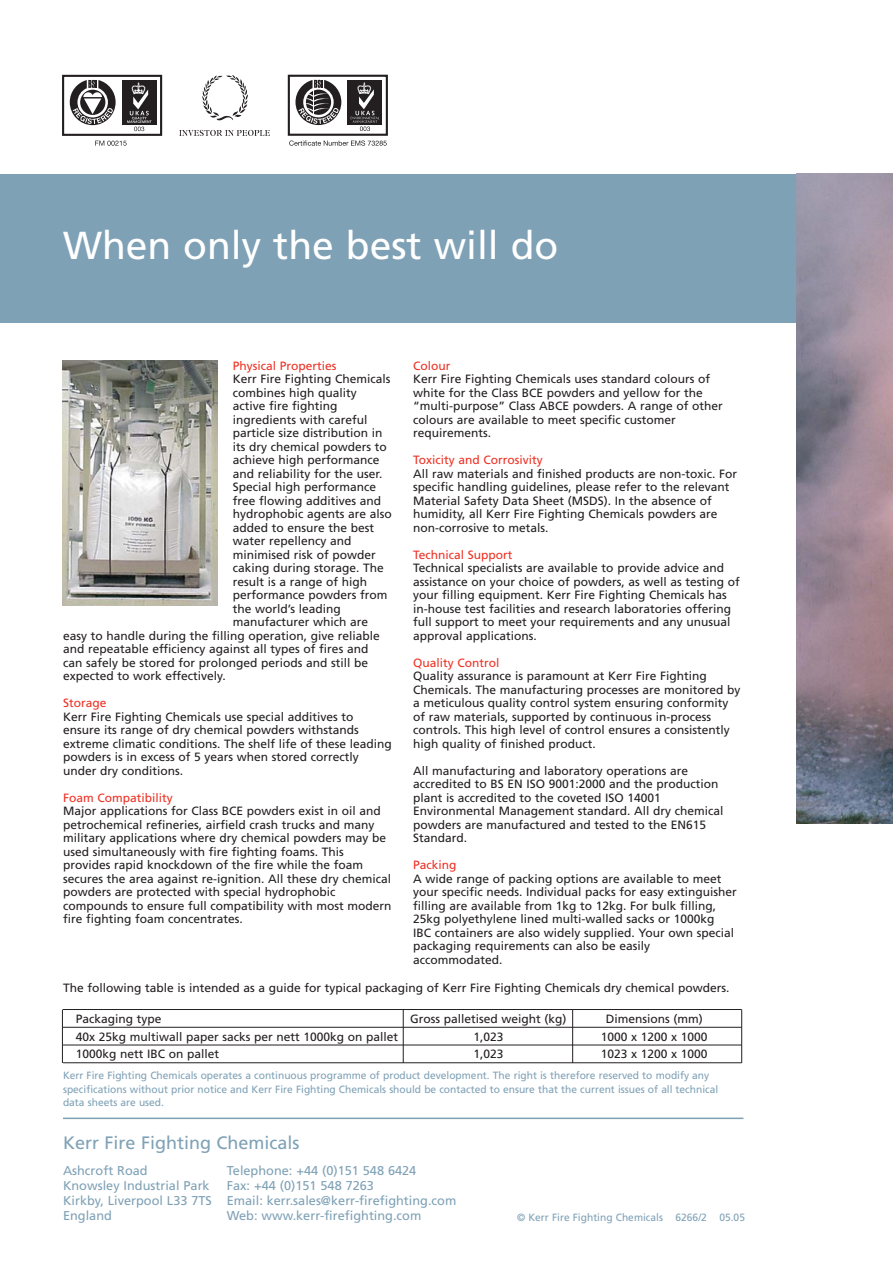
<style>
.page{position:relative;width:893px;height:1263px;background:#fff}
.page>*{position:absolute;margin:0;border:0;box-sizing:border-box;transform-origin:0 0}
.t1{font:39px "Frutiger";color:#fff}
.t2{font:18px "Frutiger";color:#7fa1b6}
.t3{font:12.75px/15px "Frutiger";color:#7fa1b6}
.t4{font:12px/13.5px "Frutiger";color:#231f20}
.t5{font:12px "Frutiger";color:#ee3124}
.t6{font:10.5px/13.5px "Frutiger";color:#7fa1b6}
</style>
<div class="page">
<img style="left:62px;top:361px;width:156px;height:245px">
<div style="left:0;top:174px;width:879px;height:148px;background:#7fa1b6"></div>
<img style="left:796px;top:174px;width:96px;height:650px">
<hr style="left:63px;top:1118px;width:680px;height:1px;background:#7fa1b6">
<hr style="left:63px;top:1009px;width:678px;height:1px;background:#231f20">
<hr style="left:63px;top:1027px;width:678px;height:1px;background:#231f20">
<hr style="left:63px;top:1045px;width:678px;height:1px;background:#231f20">
<hr style="left:63px;top:1063px;width:678px;height:1px;background:#231f20">
<hr style="left:741px;top:1010px;width:1px;height:53px;background:#231f20">
<hr style="left:572px;top:1010px;width:1px;height:53px;background:#231f20">
<hr style="left:403px;top:1010px;width:1px;height:53px;background:#231f20">
<hr style="left:62px;top:1010px;width:1px;height:53px;background:#231f20">
<img style="left:179px;top:75px;width:91px;height:60px">
<div style="left:62px;top:75px;width:100px;height:61px;border:2px solid #231f20"></div>
<div style="left:122px;top:80px;width:34px;height:45px;background:#231f20"></div>
<svg style="left:70px;top:80px;width:46px;height:45px"></svg>
<svg style="left:95px;top:141px;width:32px;height:5px"></svg>
<svg style="left:127px;top:82px;width:24px;height:49px"></svg>
<div style="left:288px;top:75px;width:100px;height:61px;border:2px solid #231f20"></div>
<div style="left:347px;top:80px;width:35px;height:45px;background:#231f20"></div>
<svg style="left:295px;top:80px;width:46px;height:45px"></svg>
<svg style="left:351px;top:82px;width:28px;height:49px"></svg>
<svg style="left:289px;top:140px;width:98px;height:6px"></svg>
<h1 class="t1" style="left:63px;top:222px;width:497px">When only the best will do</h1>
<p class="t5" style="left:233px;top:359px;width:105px">Physical Properties</p>
<p class="t4" style="left:233px;top:372px;width:159px">Kerr Fire Fighting Chemicals</p>
<p class="t4" style="left:233px;top:386px;width:126px">combines high quality</p>
<p class="t4" style="left:233px;top:399px;width:106px">active fire fighting</p>
<p class="t4" style="left:233px;top:413px;width:136px">ingredients with careful</p>
<p class="t4" style="left:233px;top:426px;width:151px">particle size distribution in</p>
<p class="t4" style="left:233px;top:440px;width:156px">its dry chemical powders to</p>
<p class="t4" style="left:233px;top:453px;width:148px">achieve high performance</p>
<p class="t4" style="left:233px;top:467px;width:151px">and reliability for the user.</p>
<p class="t4" style="left:233px;top:480px;width:145px">Special high performance</p>
<p class="t4" style="left:233px;top:494px;width:150px">free flowing additives and</p>
<p class="t4" style="left:233px;top:507px;width:161px">hydrophobic agents are also</p>
<p class="t4" style="left:233px;top:521px;width:143px">added to ensure the best</p>
<p class="t4" style="left:233px;top:534px;width:120px">water repellency and</p>
<p class="t4" style="left:233px;top:548px;width:145px">minimised risk of powder</p>
<p class="t4" style="left:233px;top:561px;width:153px">caking during storage. The</p>
<p class="t4" style="left:233px;top:575px;width:136px">result is a range of high</p>
<p class="t4" style="left:233px;top:588px;width:156px">performance powders from</p>
<p class="t4" style="left:233px;top:602px;width:110px">the world’s leading</p>
<p class="t4" style="left:233px;top:615px;width:137px">manufacturer which are</p>
<p class="t4" style="left:63px;top:629px;width:318px">easy to handle during the filling operation, give reliable</p>
<p class="t4" style="left:63px;top:642px;width:307px">and repeatable efficiency against all types of fires and</p>
<p class="t4" style="left:63px;top:656px;width:307px">can safely be stored for prolonged periods and still be</p>
<p class="t4" style="left:63px;top:669px;width:164px">expected to work effectively.</p>
<p class="t5" style="left:63px;top:696px;width:45px">Storage</p>
<p class="t4" style="left:63px;top:710px;width:330px">Kerr Fire Fighting Chemicals use special additives to ensure its range of dry chemical powders withstands extreme climatic conditions. The shelf life of these leading powders is in excess of 5 years when stored correctly under dry conditions.</p>
<p class="t5" style="left:63px;top:791px;width:111px">Foam Compatibility</p>
<p class="t4" style="left:63px;top:804px;width:330px">Major applications for Class BCE powders exist in oil and petrochemical refineries, airfield crash trucks and many military applications where dry chemical powders may be used simultaneously with fire fighting foams. This provides rapid knockdown of the fire while the foam secures the area against re-ignition. All these dry chemical powders are protected with special hydrophobic compounds to ensure full compatibility with most modern fire fighting foam concentrates.</p>
<p class="t5" style="left:413px;top:359px;width:39px">Colour</p>
<p class="t4" style="left:413px;top:372px;width:311px">Kerr Fire Fighting Chemicals uses standard colours of white for the Class BCE powders and yellow for the “multi-purpose” Class ABCE powders. A range of other colours are available to meet specific customer requirements.</p>
<p class="t5" style="left:413px;top:453px;width:131px">Toxicity and Corrosivity</p>
<p class="t4" style="left:413px;top:467px;width:326px">All raw materials and finished products are non-toxic. For specific handling guidelines, please refer to the relevant Material Safety Data Sheet (MSDS). In the absence of humidity, all Kerr Fire Fighting Chemicals powders are non-corrosive to metals.</p>
<p class="t5" style="left:413px;top:548px;width:101px">Technical Support</p>
<p class="t4" style="left:413px;top:561px;width:328px">Technical specialists are available to provide advice and assistance on your choice of powders, as well as testing of your filling equipment. Kerr Fire Fighting Chemicals has in-house test facilities and research laboratories offering full support to meet your requirements and any unusual approval applications.</p>
<p class="t5" style="left:413px;top:656px;width:88px">Quality Control</p>
<p class="t4" style="left:413px;top:669px;width:329px">Quality assurance is paramount at Kerr Fire Fighting Chemicals. The manufacturing processes are monitored by a meticulous quality control system ensuring conformity of raw materials, supported by continuous in-process controls. This high level of control ensures a consistently high quality of finished product.</p>
<p class="t4" style="left:413px;top:764px;width:312px">All manufacturing and laboratory operations are accredited to BS EN ISO 9001:2000 and the production plant is accredited to the coveted ISO 14001<br>Environmental Management standard. All dry chemical powders are manufactured and tested to the EN615<br>Standard.</p>
<p class="t5" style="left:413px;top:858px;width:45px">Packing</p>
<p class="t4" style="left:413px;top:872px;width:325px">A wide range of packing options are available to meet your specific needs. Individual packs for easy extinguisher filling are available from 1kg to 12kg. For bulk filling, 25kg polyethylene lined multi-walled sacks or 1000kg<br>IBC containers are also widely supplied. Your own special packaging requirements can also be easily accommodated.</p>
<p class="t4" style="left:63px;top:981px;width:668px">The following table is intended as a guide for typical packaging of Kerr Fire Fighting Chemicals dry chemical powders.</p>
<p class="t4" style="left:76px;top:1012px;width:87px">Packaging type</p>
<p class="t4" style="left:410px;top:1012px;width:158px">Gross palletised weight (kg)</p>
<p class="t4" style="left:606px;top:1012px;width:99px">Dimensions (mm)</p>
<p class="t4" style="left:76px;top:1030px;width:324px">40x 25kg multiwall paper sacks per nett 1000kg on pallet</p>
<p class="t4" style="left:473px;top:1030px;width:32px">1,023</p>
<p class="t4" style="left:601px;top:1030px;width:108px">1000 x 1200 x 1000</p>
<p class="t4" style="left:76px;top:1047px;width:145px">1000kg nett IBC on pallet</p>
<p class="t4" style="left:473px;top:1047px;width:32px">1,023</p>
<p class="t4" style="left:601px;top:1047px;width:108px">1023 x 1200 x 1000</p>
<p class="t6" style="left:63px;top:1069px;width:657px">Kerr Fire Fighting Chemicals operates a continuous programme of product development. The right is therefore reserved to modify any specifications without prior notice and Kerr Fire Fighting Chemicals should be contacted to ensure that the current issues of all technical data sheets are used.</p>
<h2 class="t2" style="left:63px;top:1132px;width:238px">Kerr Fire Fighting Chemicals</h2>
<p class="t3" style="left:227px;top:1163px;width:231px">Telephone: +44 (0)151 548 6424<br>Fax: +44 (0)151 548 7263<br>Email: kerr.sales@kerr-firefighting.com Web: www.kerr-firefighting.com</p>
<p class="t3" style="left:63px;top:1163px;width:150px">Ashcroft Road<br>Knowsley Industrial Park<br>Kirkby, Liverpool L33 7TS<br>England</p>
<p class="t6" style="left:517px;top:1210px;width:229px">© Kerr Fire Fighting Chemicals 6266/2 05.05</p>
</div>
